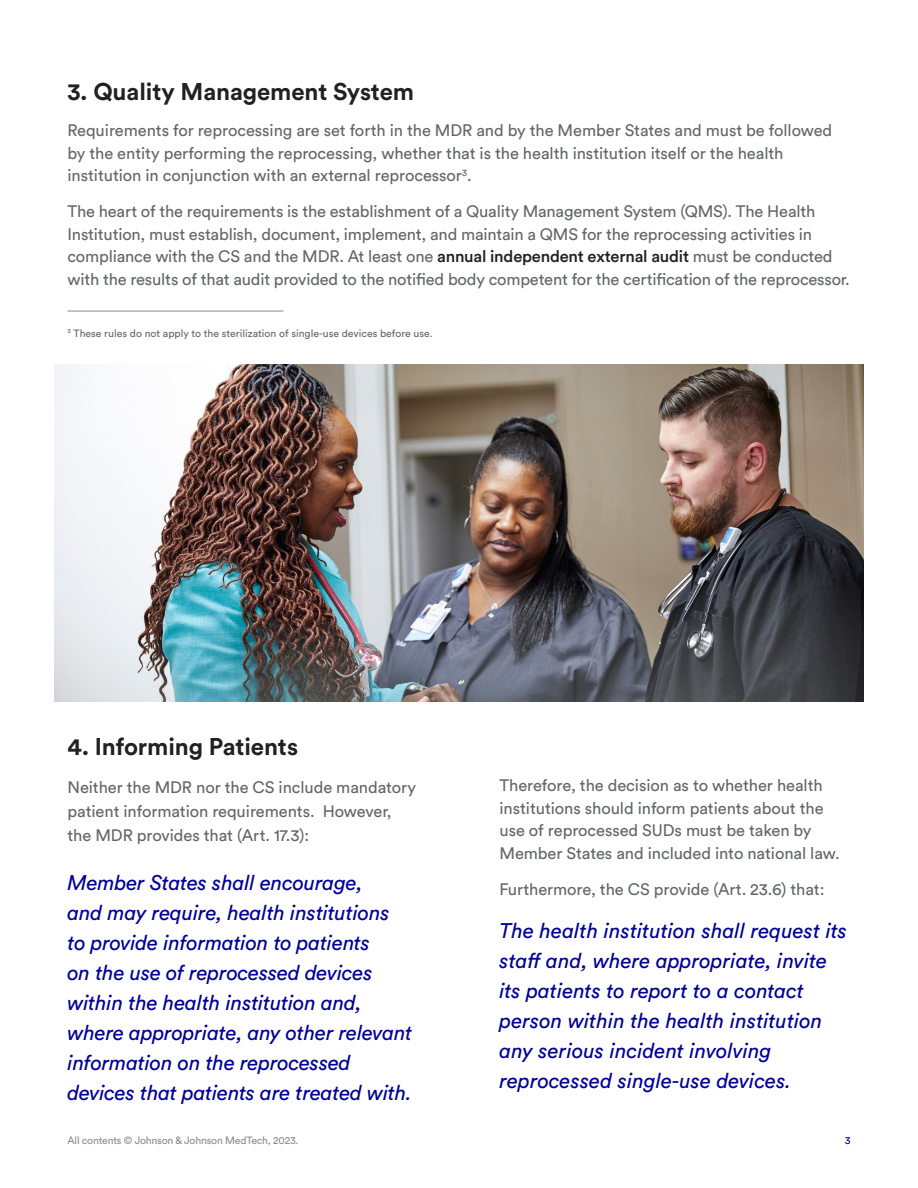
<style>
.page{position:relative;width:918px;height:1188px;background:#fff}
.page>*{position:absolute;margin:0;border:0;box-sizing:border-box;transform-origin:0 0}
.t1{font:700 24px "Circular Std";letter-spacing:-.005em;color:#212121}
.t2{font:italic 21px/30px "Circular Std";letter-spacing:-.01em;color:#009}
.t3{font:16.5px/22.5px "Circular Std";letter-spacing:-.005em;color:#63666a}
.t4{font:10.5px "Circular Std";color:#63666a}
.t5{font:10.5px "Circular Std";letter-spacing:-.02em;color:#888b8d}
.t6{font:10.5px "Circular Std";color:#009}
.s1{font-weight:500;color:#212121}
</style>
<div class="page">
<img style="left:54px;top:364px;width:810px;height:338px">
<hr style="left:68px;top:311px;width:216px;height:1px;background:#888b8d">
<h1 class="t1" style="left:68px;top:76px;width:348px">3. Quality Management System</h1>
<p class="t3" style="left:68px;top:119px;width:766px">Requirements for reprocessing are set forth in the MDR and by the Member States and must be followed by the entity performing the reprocessing, whether that is the health institution itself or the health institution in conjunction with an external reprocessor<sup>3</sup>.</p>
<p class="t3" style="left:68px;top:200px;width:784px">The heart of the requirements is the establishment of a Quality Management System (QMS). The Health Institution, must establish, document, implement, and maintain a QMS for the reprocessing activities in compliance with the CS and the MDR. At least one <span class="s1">annual independent external audit</span> must be conducted with the results of that audit provided to the notified body competent for the certification of the reprocessor.</p>
<p class="t4" style="left:68px;top:327px;width:367px"><sup>3</sup> These rules do not apply to the sterilization of single-use devices before use.</p>
<h1 class="t1" style="left:68px;top:731px;width:232px">4. Informing Patients</h1>
<p class="t3" style="left:68px;top:775px;width:350px;line-height:24px">Neither the MDR nor the CS include mandatory patient information requirements. However, the MDR provides that (Art. 17.3):</p>
<p class="t2" style="left:68px;top:868px;width:346px">Member States shall encourage,<br>and may require, health institutions to provide information to patients<br>on the use of reprocessed devices within the health institution and, where appropriate, any other relevant information on the reprocessed devices that patients are treated with.</p>
<p class="t3" style="left:500px;top:774px;width:342px">Therefore, the decision as to whether health institutions should inform patients about the use of reprocessed SUDs must be taken by Member States and included into national law.</p>
<p class="t3" style="left:500px;top:877px;width:327px">Furthermore, the CS provide (Art. 23.6) that:</p>
<p class="t2" style="left:500px;top:915px;width:349px">The health institution shall request its staff and, where appropriate, invite its patients to report to a contact person within the health institution any serious incident involving reprocessed single-use devices.</p>
<p class="t5" style="left:68px;top:1134px;width:233px">All contents © Johnson &amp; Johnson MedTech, 2023.</p>
<p class="t6" style="left:845px;top:1134px;width:7px">3</p>
</div>
